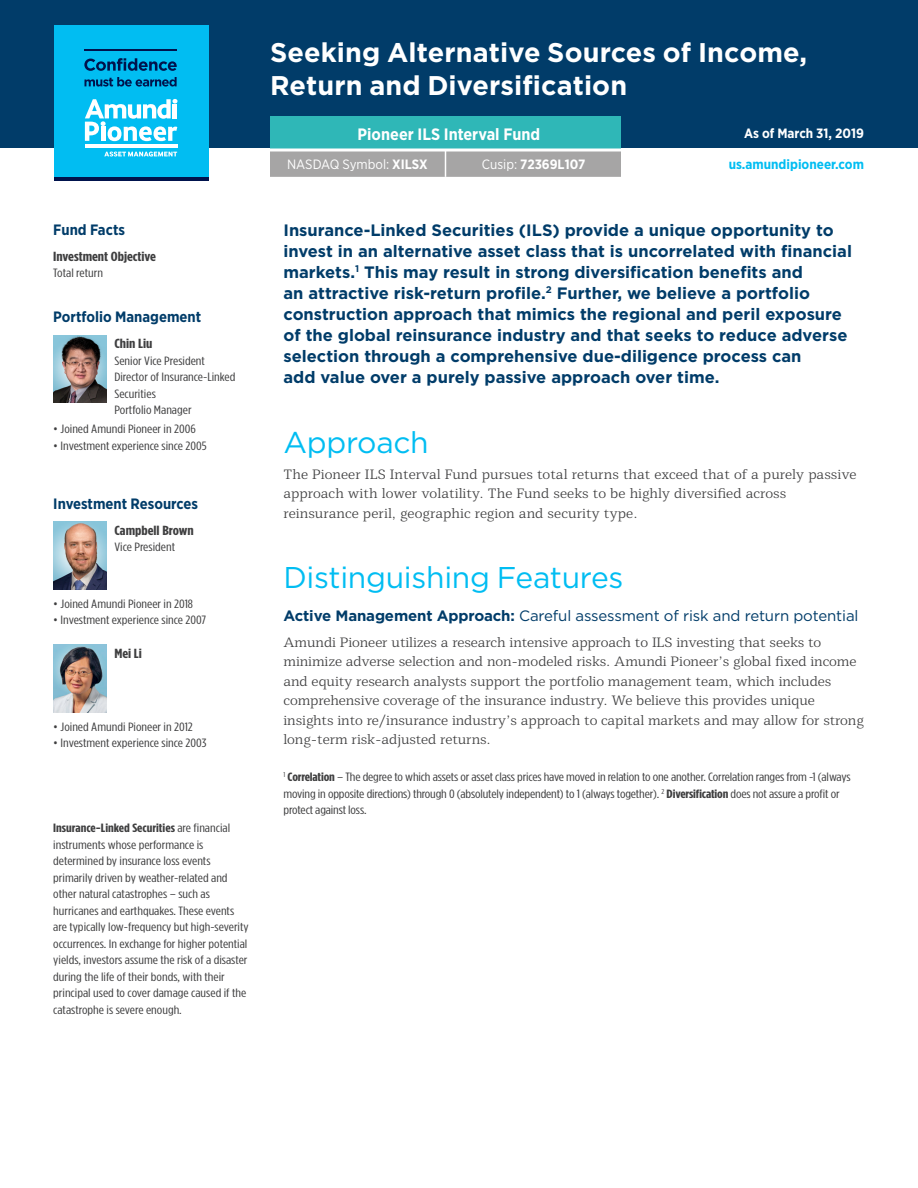
<style>
.page{position:relative;width:918px;height:1188px;background:#fff}
.page>*{position:absolute;margin:0;border:0;box-sizing:border-box;transform-origin:0 0}
.PIE_LEGEND{font:30px "Gotham";letter-spacing:-.01em;color:#01bdf2}
.t1{font:700 27px/33px "Gotham";letter-spacing:.005em;color:#fff}
.t2{font:700 16.5px/21px "Gotham";color:#013c69}
.t3{font:700 16.5px "Gotham Narrow";color:#fff}
.t4{font:15px "Gotham";letter-spacing:-.01em;color:#013c69}
.t5{font:700 15px "Gotham Narrow";color:#013c69}
._2013-Body_Text{font:300 13.5px/19.5px "Mediator Serif";letter-spacing:-.01em;color:#3e3e3f}
.t6{font:700 13.5px "Gotham Narrow";color:#fff}
.t7{font:700 13.5px "Gotham Narrow";color:#01bdf2}
.t8{font:13.5px "Gotham Narrow";color:#fff}
.t9{font:700 13.2px "Gotham Condensed";color:#3e3e3f;scale:1.25 1}
._2018-Legal{font:12px/16.5px "Gotham Condensed";color:#3e3e3f;scale:1.25 1}
.s1{font-weight:700}
.s2{font-weight:400}
</style>
<div class="page">
<div style="left:0;top:0;width:918px;height:148px;background:#013c69"></div>
<div style="left:270px;top:116px;width:351px;height:34px;background:#2fb7b7"></div>
<div style="left:270px;top:152px;width:351px;height:25px;background:#a6a5a5"></div>
<img style="left:53px;top:335px;width:53px;height:68px">
<img style="left:53px;top:522px;width:53px;height:67px">
<img style="left:53px;top:645px;width:53px;height:67px">
<svg style="left:270px;top:148px;width:351px;height:4px"></svg>
<div style="left:54px;top:25px;width:155px;height:155px;background:#01bdf2"></div>
<hr style="left:54px;top:177px;width:155px;height:3px;background:#00134d">
<hr style="left:85px;top:144px;width:92px;height:4px;background:#fff">
<svg style="left:104px;top:152px;width:73px;height:5px"></svg>
<svg style="left:85px;top:99px;width:92px;height:42px"></svg>
<hr style="left:85px;top:49px;width:92px;height:1px;background:#00134d">
<svg style="left:84px;top:58px;width:93px;height:13px"></svg>
<svg style="left:85px;top:77px;width:92px;height:10px"></svg>
<p class="t5" style="left:53px;top:220px;width:73px">Fund Facts</p>
<p class="t9" style="left:53px;top:249px;width:84px">Investment Objective</p>
<p class="_2018-Legal" style="left:53px;top:265px;width:41px">Total return</p>
<p class="t5" style="left:53px;top:308px;width:149px">Portfolio Management</p>
<p class="t9" style="left:114px;top:336px;width:32px">Chin Liu</p>
<p class="_2018-Legal" style="left:114px;top:352px;width:98px">Senior Vice President<br>Director of Insurance-Linked<br>Securities<br>Portfolio Manager</p>
<p class="_2018-Legal" style="left:53px;top:421px;width:116px">• Joined Amundi Pioneer in 2006</p>
<p class="_2018-Legal" style="left:53px;top:437px;width:124px">• Investment experience since 2005</p>
<p class="t5" style="left:53px;top:494px;width:146px">Investment Resources</p>
<p class="t9" style="left:114px;top:523px;width:65px">Campbell Brown</p>
<p class="_2018-Legal" style="left:114px;top:539px;width:50px">Vice President</p>
<p class="_2018-Legal" style="left:53px;top:595px;width:113px">• Joined Amundi Pioneer in 2018</p>
<p class="_2018-Legal" style="left:53px;top:612px;width:124px">• Investment experience since 2007</p>
<p class="t9" style="left:114px;top:646px;width:24px">Mei Li</p>
<p class="_2018-Legal" style="left:53px;top:718px;width:113px">• Joined Amundi Pioneer in 2012</p>
<p class="_2018-Legal" style="left:53px;top:735px;width:124px">• Investment experience since 2003</p>
<p class="_2018-Legal" style="left:53px;top:820px;width:158px"><span class="s1">Insurance-Linked Securities</span> are financial instruments whose performance is determined by insurance loss events primarily driven by weather-related and other natural catastrophes – such as hurricanes and earthquakes. These events are typically low-frequency but high-severity occurrences. In exchange for higher potential yields, investors assume the risk of a disaster during the life of their bonds, with their principal used to cover damage caused if the catastrophe is severe enough.</p>
<h2 class="t1" style="left:270px;top:36px;width:539px">Seeking Alternative Sources of Income,<br>Return and Diversification</h2>
<h3 class="t3" style="left:358px;top:123px;width:184px">Pioneer ILS Interval Fund</h3>
<p class="t6" style="left:744px;top:125px;width:121px">As of March 31, 2019</p>
<p class="t8" style="left:287px;top:156px;width:142px">NASDAQ Symbol: <span class="s1">XILSX</span></p>
<p class="t6" style="left:482px;top:155px;width:105px"><span class="s2">Cusip:</span> 72369L107</p>
<p class="t7" style="left:729px;top:155px;width:137px">us.amundipioneer.com</p>
<p class="t2" style="left:284px;top:219px;width:570px">Insurance-Linked Securities (ILS) provide a unique opportunity to invest in an alternative asset class that is uncorrelated with financial markets.<sup>1</sup> This may result in strong diversification benefits and<br>an attractive risk-return profile.<sup>2</sup> Further, we believe a portfolio construction approach that mimics the regional and peril exposure of the global reinsurance industry and that seeks to reduce adverse selection through a comprehensive due-diligence process can<br>add value over a purely passive approach over time.</p>
<p class="PIE_LEGEND" style="left:284px;top:423px;width:147px">Approach</p>
<p class="_2013-Body_Text" style="left:284px;top:465px;width:575px">The Pioneer ILS Interval Fund pursues total returns that exceed that of a purely passive approach with lower volatility. The Fund seeks to be highly diversified across reinsurance peril, geographic region and security type.</p>
<p class="PIE_LEGEND" style="left:284px;top:558px;width:342px">Distinguishing Features</p>
<p class="t4" style="left:284px;top:606px;width:576px"><span class="s1">Active Management Approach:</span> Careful assessment of risk and return potential</p>
<p class="_2013-Body_Text" style="left:284px;top:633px;width:582px">Amundi Pioneer utilizes a research intensive approach to ILS investing that seeks to minimize adverse selection and non-modeled risks. Amundi Pioneer’s global fixed income and equity research analysts support the portfolio management team, which includes comprehensive coverage of the insurance industry. We believe this provides unique insights into re/insurance industry’s approach to capital markets and may allow for strong long-term risk-adjusted returns.</p>
<p class="_2018-Legal" style="left:284px;top:769px;width:455px"><sup>1</sup> <span class="s1">Correlation</span> – The degree to which assets or asset class prices have moved in relation to one another. Correlation ranges from -1 (always moving in opposite directions) through 0 (absolutely independent) to 1 (always together). <sup>2</sup> <span class="s1">Diversification</span> does not assure a profit or protect against loss.</p>
</div>
